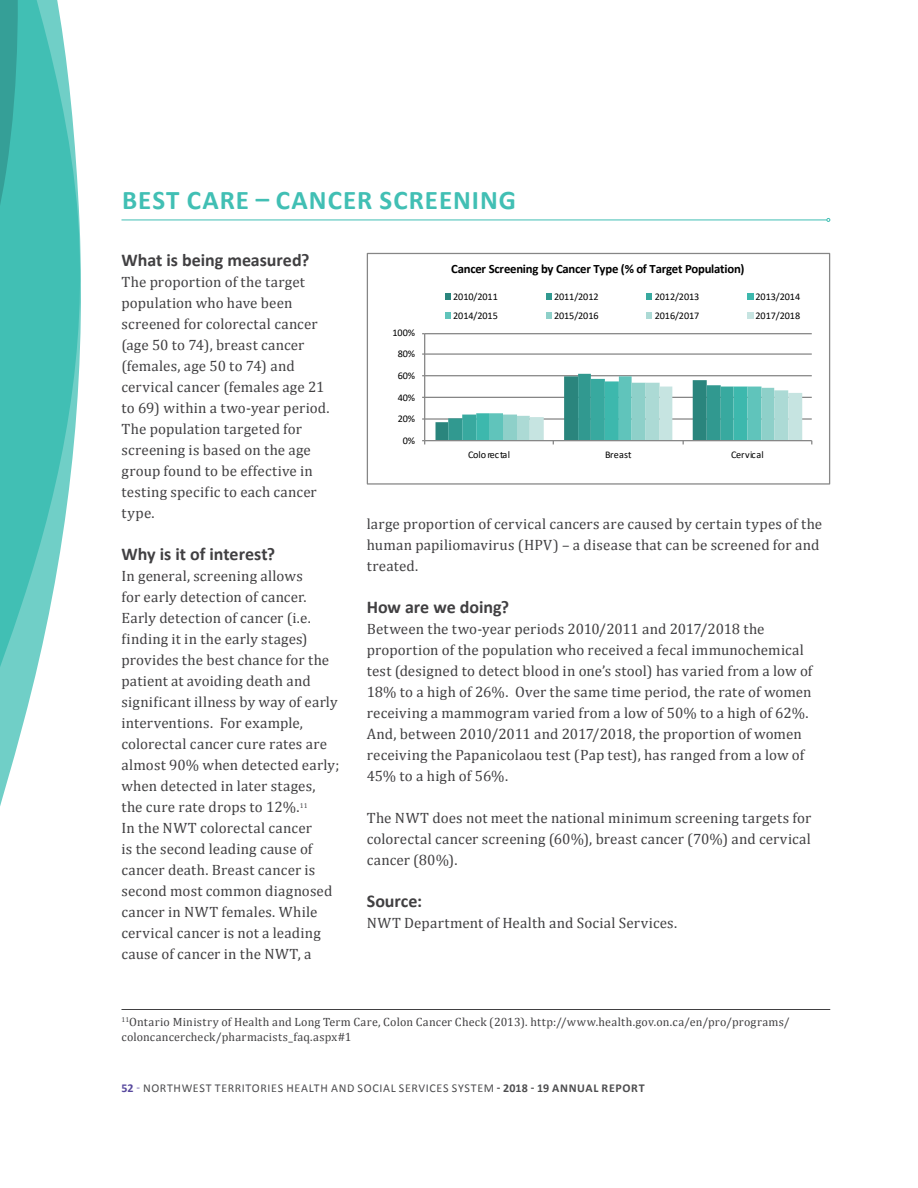
<style>
.page{position:relative;width:918px;height:1188px;background:#fff}
.page>*{position:absolute;margin:0;border:0;box-sizing:border-box;transform-origin:0 0}
.t1{font:700 27px "Calibri";letter-spacing:.035em;color:#41bfb4}
.t2{font:700 18px "Calibri";color:#414042}
.t3{font:15px/21px "Cambria";letter-spacing:.01em;color:#414042}
.t4{font:700 12.75px "Calibri";letter-spacing:-.02em;color:#000}
.t5{font:12px/15px "Cambria";letter-spacing:.02em;color:#414042}
.t6{font:12px "Calibri";letter-spacing:.055em;color:#4d4d4f}
.t7{font:10.2px "Calibri";letter-spacing:-.005em;color:#000}
.t8{font:10.2px "Calibri";letter-spacing:.02em;color:#000}
.s1{font-weight:700;color:#57489d}
.s2{color:#6b5da8}
.s3{font-weight:700}
</style>
<div class="page">
<hr style="left:425px;top:418px;width:387px;height:2px;background:#868686">
<hr style="left:425px;top:397px;width:387px;height:1px;background:#868686">
<hr style="left:425px;top:375px;width:387px;height:1px;background:#868686">
<hr style="left:425px;top:353px;width:387px;height:2px;background:#868686">
<hr style="left:425px;top:333px;width:387px;height:1px;background:#868686">
<hr style="left:424px;top:334px;width:1px;height:107px;background:#868686">
<hr style="left:425px;top:440px;width:387px;height:1px;background:#868686">
<svg style="left:436px;top:374px;width:366px;height:70px"></svg>
<svg style="left:446px;top:294px;width:5px;height:6px"></svg>
<svg style="left:546px;top:294px;width:5px;height:6px"></svg>
<svg style="left:647px;top:294px;width:5px;height:6px"></svg>
<div style="left:747px;top:294px;width:7px;height:6px;background:#3db8ad"></div>
<svg style="left:446px;top:313px;width:5px;height:6px"></svg>
<svg style="left:546px;top:313px;width:5px;height:6px"></svg>
<svg style="left:647px;top:313px;width:5px;height:6px"></svg>
<div style="left:747px;top:313px;width:7px;height:6px;background:#c6e4e1"></div>
<div style="left:367px;top:253px;width:463px;height:232px;border:1px solid #868686"></div>
<hr style="left:122px;top:220px;width:705px;height:1px;background:#41bfb4">
<svg style="left:826px;top:218px;width:4px;height:4px"></svg>
<hr style="left:122px;top:1009px;width:708px;height:1px;background:#414042">
<svg style="left:0;top:705px;width:28px;height:101px"></svg>
<svg style="left:0;top:0;width:81px;height:705px;fill:#41bfb4"></svg>
<svg style="left:0;top:0;width:20px;height:667px;background:#40b9af"></svg>
<h1 class="t1" style="left:122px;top:183px;width:395px">BEST CARE – CANCER SCREENING</h1>
<p class="t2" style="left:122px;top:249px;width:190px">What is being measured?</p>
<p class="t3" style="left:122px;top:272px;width:210px">The proportion of the target population who have been screened for colorectal cancer (age 50 to 74), breast cancer (females, age 50 to 74) and cervical cancer (females age 21 to 69) within a two-year period.<br>The population targeted for screening is based on the age group found to be effective in testing specific to each cancer type.</p>
<p class="t2" style="left:122px;top:543px;width:155px">Why is it of interest?</p>
<p class="t3" style="left:122px;top:566px;width:219px">In general, screening allows<br>for early detection of cancer.<br>Early detection of cancer (i.e. finding it in the early stages) provides the best chance for the patient at avoiding death and significant illness by way of early interventions. For example, colorectal cancer cure rates are almost 90% when detected early; when detected in later stages, the cure rate drops to 12%.<sup>11<br></sup>In the NWT colorectal cancer<br>is the second leading cause of cancer death. Breast cancer is second most common diagnosed cancer in NWT females. While cervical cancer is not a leading cause of cancer in the NWT, a</p>
<p class="t7" style="left:393px;top:325px;width:24px">100%</p>
<p class="t7" style="left:398px;top:347px;width:19px">80%</p>
<p class="t7" style="left:398px;top:368px;width:19px">60%</p>
<p class="t7" style="left:398px;top:390px;width:19px">40%</p>
<p class="t7" style="left:398px;top:412px;width:19px">20%</p>
<p class="t7" style="left:403px;top:433px;width:14px">0%</p>
<p class="t4" style="left:451px;top:260px;width:295px">Cancer Screening by Cancer Type (% of Target Population)</p>
<p class="t7" style="left:453px;top:289px;width:46px">2010/2011</p>
<p class="t7" style="left:554px;top:289px;width:46px">2011/2012</p>
<p class="t7" style="left:655px;top:289px;width:46px">2012/2013</p>
<p class="t7" style="left:756px;top:289px;width:46px">2013/2014</p>
<p class="t7" style="left:453px;top:309px;width:46px">2014/2015</p>
<p class="t7" style="left:554px;top:309px;width:46px">2015/2016</p>
<p class="t7" style="left:655px;top:309px;width:46px">2016/2017</p>
<p class="t7" style="left:756px;top:309px;width:46px">2017/2018</p>
<p class="t7" style="left:468px;top:447px;width:43px">Colorectal</p>
<p class="t7" style="left:605px;top:447px;width:28px">Breast</p>
<p class="t8" style="left:731px;top:447px;width:34px">Cervical</p>
<p class="t3" style="left:367px;top:514px;width:457px">large proportion of cervical cancers are caused by certain types of the human papiliomavirus (HPV) – a disease that can be screened for and treated.</p>
<p class="t2" style="left:367px;top:596px;width:144px">How are we doing?</p>
<p class="t3" style="left:367px;top:619px;width:447px">Between the two-year periods 2010/2011 and 2017/2018 the proportion of the population who received a fecal immunochemical test (designed to detect blood in one’s stool) has varied from a low of 18% to a high of 26%. Over the same time period, the rate of women receiving a mammogram varied from a low of 50% to a high of 62%.<br>And, between 2010/2011 and 2017/2018, the proportion of women receiving the Papanicolaou test (Pap test), has ranged from a low of 45% to a high of 56%.</p>
<p class="t3" style="left:367px;top:808px;width:446px;text-align:justify">The NWT does not meet the national minimum screening targets for colorectal cancer screening (60%), breast cancer (70%) and cervical cancer (80%).</p>
<p class="t2" style="left:367px;top:890px;width:57px">Source:</p>
<p class="t3" style="left:367px;top:913px;width:312px">NWT Department of Health and Social Services.</p>
<p class="t5" style="left:121px;top:1014px;width:670px"><sup>11</sup>Ontario Ministry of Health and Long Term Care, Colon Cancer Check (2013). http://www.health.gov.on.ca/en/pro/programs/ coloncancercheck/pharmacists_faq.aspx#1</p>
<p class="t6" style="left:122px;top:1080px;width:525px"><span class="s1">52</span> <span class="s2">-</span> NORTHWEST TERRITORIES HEALTH AND SOCIAL SERVICES SYSTEM <span class="s3">- 2018 - 19 ANNUAL REPORT</span></p>
</div>
